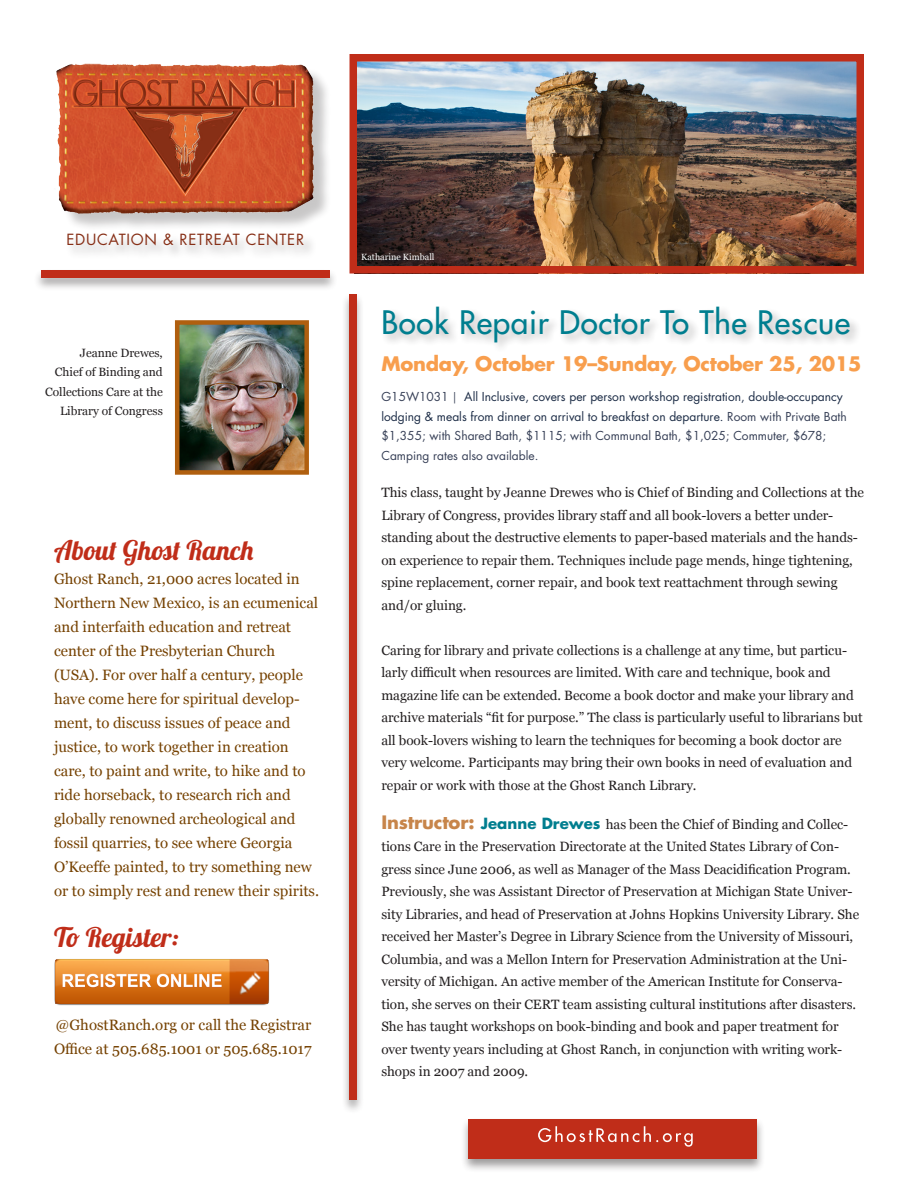
<style>
.page{position:relative;width:918px;height:1188px;background:#fff}
.page>*{position:absolute;margin:0;border:0;box-sizing:border-box;transform-origin:0 0}
._2014_workshop_title{font:500 31.5px "Futura Std";letter-spacing:.02em;color:#007e8f}
._2013_About_Ghost_Ra{font:27px "Lobster 1.4";color:#c02d19}
._2014_Left_Headers{font:27px "Lobster 1.4";color:#c02d19}
._2013_Day__Date{font:700 19.5px "Futura Std";letter-spacing:-.01em;color:#f89e4d}
._2013_About_GR_Body{font:15px/24px "Georgia";color:#754100}
._2013_About_Ghost_Ra-2{font:15px/24px "Georgia";color:#754100}
.t1{font:15px "Futura Std";letter-spacing:.05em;color:#872f16}
._2013_workshop_text{font:13.5px/22.5px "Georgia";letter-spacing:-.005em;color:#231f20}
._2013_workshop_text-2{font:12px/19.5px "Futura Std";color:#1b2b45}
._2013_workshop_text-3{font:12px/19.5px "Georgia";letter-spacing:-.005em;color:#231f20;text-align:right}
.t2{font:9px "Georgia";color:#fff}
.s1{color:#363f56}
.s2{font-family:"Georgia";color:#363f56}
.s3{font-family:"Futura Std";font-weight:700;font-size:18px;color:#c7854a}
.s4{font-family:"Futura Std";font-weight:700;font-size:15px;color:#007e8f}
</style>
<div class="page">
<div style="left:60px;top:66px;width:272px;height:166px;background:#231f20;opacity:.25"></div>
<img style="left:56px;top:63px;width:273px;height:158px">
<div style="left:66px;top:233px;width:252px;height:27px;background:#f7f7f7"></div>
<img style="left:54px;top:959px;width:216px;height:47px">
<div style="left:33px;top:268px;width:304px;height:24px;background:#231f20;opacity:.45"></div>
<div style="left:41px;top:270px;width:288px;height:7px;background:#c02d19"></div>
<img style="left:359px;top:63px;width:496px;height:202px">
<div style="left:350px;top:54px;width:514px;height:220px;border:8px solid #c02d19"></div>
<div style="left:460px;top:1117px;width:305px;height:56px;background:#231f20;opacity:.45"></div>
<div style="left:469px;top:1119px;width:288px;height:40px;background:#c02d19"></div>
<svg style="left:538px;top:1126px;width:155px;height:21px"></svg>
<div style="left:341px;top:293px;width:24px;height:822px;background:#231f20;opacity:.45"></div>
<div style="left:350px;top:294px;width:7px;height:806px;background:#c02d19"></div>
<div style="left:380px;top:304px;width:482px;height:50px;background:#231f20;opacity:.32"></div>
<img style="left:180px;top:325px;width:124px;height:145px">
<div style="left:175px;top:320px;width:134px;height:155px;border:4px solid #b05f0f"></div>
<p class="t1" style="left:66px;top:230px;width:239px">EDUCATION &amp; RETREAT CENTER</p>
<p class="_2013_workshop_text-3" style="left:45px;top:342px;width:119px">Jeanne Drewes,<br>Chief of Binding and<br>Collections Care at the<br>Library of Congress</p>
<p class="_2013_About_Ghost_Ra" style="left:54px;top:533px;width:201px">About Ghost Ranch</p>
<p class="_2013_About_GR_Body" style="left:54px;top:566px;width:266px">Ghost Ranch, 21,000 acres located in<br>Northern New Mexico, is an ecumenical and interfaith education and retreat</p>
<p class="_2013_About_GR_Body" style="left:54px;top:638px;width:267px">center of the Presbyterian Church (USA). For over half a century, people have come here for spiritual develop&shy;ment, to discuss issues of peace and justice, to work together in creation care, to paint and write, to hike and to ride horseback, to research rich and globally renowned archeological and fossil quarries, to see where Georgia O’Keeffe painted, to try something new or to simply rest and renew their spirits.</p>
<p class="_2014_Left_Headers" style="left:54px;top:920px;width:126px">To Register:</p>
<p class="_2013_About_Ghost_Ra-2" style="left:54px;top:1013px;width:259px">@GhostRanch.org or call the Registrar<br>Office at 505.685.1001 or 505.685.1017</p>
<p class="t2" style="left:361px;top:250px;width:75px">Katharine Kimball</p>
<p class="_2014_workshop_title" style="left:381px;top:302px;width:470px">Book Repair Doctor To The Rescue</p>
<p class="_2013_Day__Date" style="left:381px;top:351px;width:482px">Monday, October 19–Sunday, October 25, 2015</p>
<p class="_2013_workshop_text-2" style="left:381px;top:387px;width:467px"><span class="s1">G15W1031</span> <span class="s2">|</span> All Inclusive, covers per person workshop registration, double-occupancy lodging &amp; meals from dinner on arrival to breakfast on departure. <span class="s1">Room with Private Bath $1,355; with Shared Bath, $1115; with Communal Bath, $1,025; Commuter, $678; Camping rates also available.</span></p>
<p class="_2013_workshop_text" style="left:381px;top:481px;width:484px">This class, taught by Jeanne Drewes who is Chief of Binding and Collections at the Library of Congress, provides library staff and all book-lovers a better under&shy;standing about the destructive elements to paper-based materials and the hands&shy;on experience to repair them. Techniques include page mends, hinge tightening, spine replacement, corner repair, and book text reattachment through sewing and/or gluing.</p>
<p class="_2013_workshop_text" style="left:381px;top:638px;width:483px">Caring for library and private collections is a challenge at any time, but particu&shy;larly difficult when resources are limited. With care and technique, book and magazine life can be extended. Become a book doctor and make your library and archive materials “fit for purpose.” The class is particularly useful to librarians but all book-lovers wishing to learn the techniques for becoming a book doctor are very welcome. Participants may bring their own books in need of evaluation and repair or work with those at the Ghost Ranch Library.</p>
<p class="_2013_workshop_text" style="left:381px;top:812px;width:479px"><span class="s3">Instructor:</span> <span class="s4">Jeanne Drewes</span> has been the Chief of Binding and Collec&shy;tions Care in the Preservation Directorate at the United States Library of Con&shy;gress since June 2006, as well as Manager of the Mass Deacidification Program.<br>Previously, she was Assistant Director of Preservation at Michigan State Univer&shy;sity Libraries, and head of Preservation at Johns Hopkins University Library. She received her Master’s Degree in Library Science from the University of Missouri, Columbia, and was a Mellon Intern for Preservation Administration at the Uni&shy;versity of Michigan. An active member of the American Institute for Conserva&shy;tion, she serves on their CERT team assisting cultural institutions after disasters.<br>She has taught workshops on book-binding and book and paper treatment for over twenty years including at Ghost Ranch, in conjunction with writing work&shy;shops in 2007 and 2009.</p>
</div>
